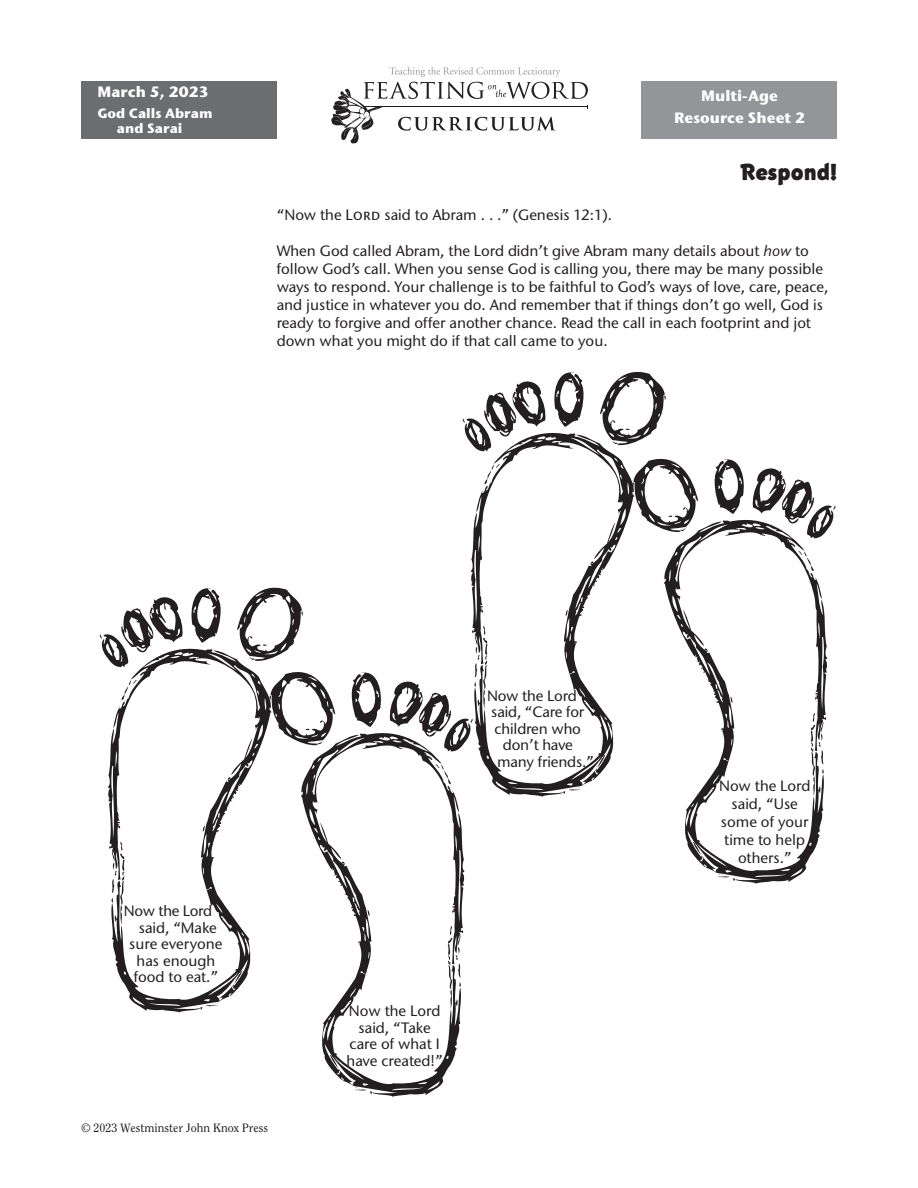
<style>
.page{position:relative;width:918px;height:1188px;background:#fff}
.page>*{position:absolute;margin:0;border:0;box-sizing:border-box;transform-origin:0 0}
.t1{font:24px "Eborg ITC Std";color:#231f20}
.t2{font:500 15px/18px "Stone Sans ITC Std";color:#231f20;text-align:center}
.t3{font:700 15px/22.5px "Stone Sans ITC Std";color:#fff;text-align:center}
.t4{font:700 13.5px/15px "Stone Sans ITC Std";color:#fff}
.t5{font:12px "Clearface Std";color:#231f20}
.s1{font-style:italic}
</style>
<div class="page">
<div style="left:641px;top:81px;width:196px;height:57px;background:#939598"></div>
<svg style="left:331px;top:67px;width:257px;height:77px"></svg>
<div style="left:81px;top:81px;width:196px;height:57px;background:#6c6d70"></div>
<svg style="left:108px;top:648px;width:152px;height:365px"></svg>
<svg style="left:121px;top:679px;width:16px;height:21px"></svg>
<svg style="left:110px;top:842px;width:15px;height:83px"></svg>
<svg style="left:191px;top:588px;width:30px;height:55px"></svg>
<svg style="left:99px;top:597px;width:84px;height:70px"></svg>
<svg style="left:237px;top:587px;width:98px;height:160px"></svg>
<svg style="left:300px;top:728px;width:165px;height:369px"></svg>
<svg style="left:435px;top:763px;width:16px;height:21px"></svg>
<svg style="left:447px;top:926px;width:15px;height:83px"></svg>
<svg style="left:351px;top:672px;width:30px;height:55px"></svg>
<svg style="left:471px;top:433px;width:151px;height:364px"></svg>
<svg style="left:484px;top:463px;width:16px;height:21px"></svg>
<svg style="left:389px;top:626px;width:99px;height:125px"></svg>
<svg style="left:554px;top:372px;width:30px;height:55px"></svg>
<svg style="left:462px;top:381px;width:84px;height:70px"></svg>
<svg style="left:600px;top:371px;width:98px;height:163px"></svg>
<svg style="left:663px;top:514px;width:165px;height:370px"></svg>
<svg style="left:798px;top:550px;width:16px;height:21px"></svg>
<svg style="left:810px;top:713px;width:15px;height:83px"></svg>
<svg style="left:714px;top:459px;width:30px;height:55px"></svg>
<svg style="left:752px;top:468px;width:84px;height:70px"></svg>
<p class="t3" style="left:97px;top:80px;width:113px">March 5, 2023</p>
<p class="t4" style="left:117px;top:106px;width:97px;text-indent:-20px">God Calls Abram and Sarai</p>
<p class="t3" style="left:674px;top:84px;width:133px">Multi-Age<br>Resource Sheet 2</p>
<h1 class="t1" style="left:741px;top:158px;width:98px">Respond!</h1>
<p class="t2" style="left:277px;top:205px;width:337px">“Now the Lord said to Abram . . .” (Genesis 12:1).</p>
<p class="t2" style="left:277px;top:241px;width:553px;text-align:left">When God called Abram, the Lord didn’t give Abram many details about <span class="s1">how</span> to follow God’s call. When you sense God is calling you, there may be many possible ways to respond. Your challenge is to be faithful to God’s ways of love, care, peace, and justice in whatever you do. And remember that if things don’t go well, God is ready to forgive and offer another chance. Read the call in each footprint and jot down what you might do if that call came to you.</p>
<p class="t2" style="left:124px;top:902px;width:105px;line-height:16.5px">Now the Lord . said, “Make sure everyone has enough food to eat.”</p>
<p class="t5" style="left:81px;top:1121px;width:189px">© 2023 Westminster John Knox Press</p>
<p class="t2" style="left:487px;top:686px;width:103px">Now the Lord .</p>
<p class="t2" style="left:491px;top:703px;width:95px">said, “Care for</p>
<p class="t2" style="left:495px;top:719px;width:88px">children who</p>
<p class="t2" style="left:503px;top:736px;width:71px">don’t have</p>
<p class="t2" style="left:497px;top:752px;width:98px">many friends.”</p>
<p class="t2" style="left:347px;top:1002px;width:98px;line-height:16.5px">Now the Lord said, “Take care of what I have created!”</p>
<p class="t2" style="left:719px;top:776px;width:93px">Now the Lord said, “Use some of your time to help others.”</p>
</div>
